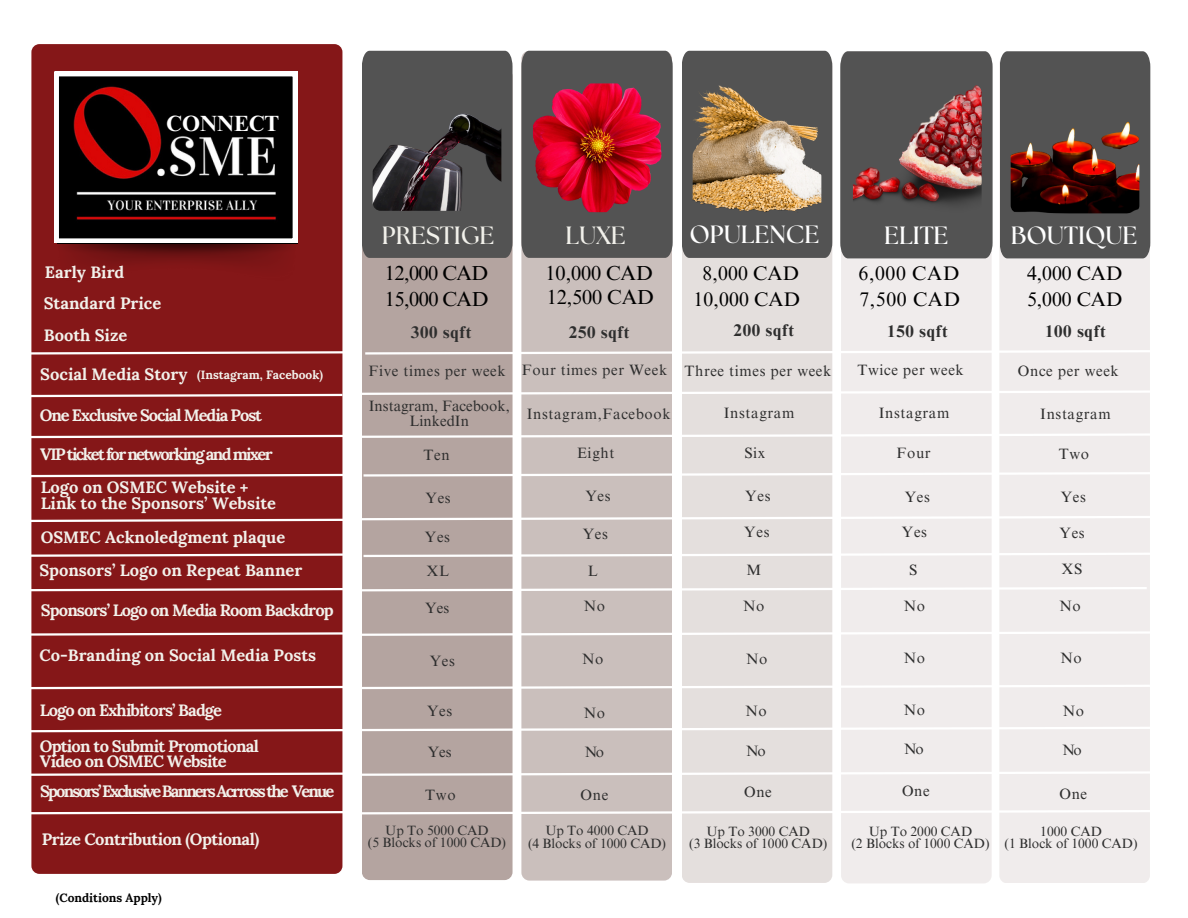
<style>
.page{position:relative;width:1188px;height:918px;background:#fff}
.page>*{position:absolute;margin:0;border:0;box-sizing:border-box;transform-origin:0 0}
.t1{font:700 24.9px "The Seasons";color:#fff}
.t2{font:700 24.9px "The Seasons";color:#f2f1eb}
.t3{font:700 22.05px "Times NRMT Pro";color:#fff}
.t4{font:20.25px "Times NRMT Pro";letter-spacing:-.015em;color:#000}
.t5{font:19.65px "Times NRMT Pro";letter-spacing:.01em;color:#000}
.t6{font:700 16.8px "Times NRMT Pro";letter-spacing:.04em;color:#2e2e2e}
.t7{font:700 16.5px/15.8px "Lora";color:#f2f1eb}
.t8{font:700 16.5px/15.8px "Lora";letter-spacing:-.03em;color:#f2f1eb}
.t9{font:700 16.5px "Lora";letter-spacing:-.055em;color:#f2f1eb}
.t10{font:700 16.5px "Lora";letter-spacing:-.115em;color:#f2f1eb}
.t11{font:700 16.5px "Lora";letter-spacing:-.095em;color:#f2f1eb}
.t12{font:700 16.5px "Lora";letter-spacing:-.065em;color:#f2f1eb}
.t13{font:15px "Times NRMT Pro";letter-spacing:.04em;color:#2e2e2e}
.t14{font:15px/14.7px "Times NRMT Pro";color:#2e2e2e;text-align:center}
.t15{font:13.5px/12.3px "Times NRMT Pro";color:#2e2e2e;text-align:center}
.t16{font:700 12px "Lora";color:#f2f1eb}
.t17{font:700 12px "Lora";color:#000}
</style>
<div class="page">
<div style="left:31px;top:44px;width:311px;height:830px;background:#851718;border-radius:8px"></div>
<svg style="left:54px;top:72px;width:243px;height:171px;background:#362626"></svg>
<div style="left:682px;top:55px;width:150px;height:828px;background:#e4dfdd;border-radius:8px"></div>
<div style="left:682px;top:51px;width:150px;height:207px;background:#535353"></div>
<img style="left:693px;top:84px;width:128px;height:129px;border-radius:8px">
<div style="left:841px;top:51px;width:151px;height:832px;background:#f0ecec;border-radius:8px"></div>
<div style="left:840px;top:51px;width:153px;height:207px;background:#535353"></div>
<img style="left:853px;top:85px;width:129px;height:128px;border-radius:8px">
<div style="left:999px;top:55px;width:151px;height:828px;background:#f0ecec;border-radius:8px"></div>
<div style="left:1000px;top:51px;width:150px;height:207px;background:#535353"></div>
<img style="left:1011px;top:85px;width:128px;height:128px;border-radius:8px">
<svg style="left:31px;top:552px;width:312px;height:7px"></svg>
<svg style="left:31px;top:434px;width:312px;height:7px"></svg>
<svg style="left:31px;top:393px;width:312px;height:7px"></svg>
<div style="left:362px;top:68px;width:151px;height:812px;background:#b4a4a0;border-radius:8px"></div>
<div style="left:362px;top:51px;width:151px;height:207px;background:#535353"></div>
<img style="left:373px;top:82px;width:128px;height:129px;border-radius:8px">
<div style="left:521px;top:51px;width:151px;height:829px;background:#cabfbc;border-radius:8px"></div>
<div style="left:521px;top:51px;width:152px;height:207px;background:#535353"></div>
<img style="left:533px;top:83px;width:129px;height:129px;border-radius:8px">
<svg style="left:362px;top:389px;width:788px;height:7px"></svg>
<svg style="left:362px;top:432px;width:788px;height:7px"></svg>
<svg style="left:31px;top:684px;width:1119px;height:8px"></svg>
<svg style="left:31px;top:630px;width:1119px;height:8px"></svg>
<svg style="left:31px;top:770px;width:1119px;height:8px"></svg>
<svg style="left:31px;top:726px;width:1119px;height:9px"></svg>
<svg style="left:31px;top:809px;width:1119px;height:8px"></svg>
<svg style="left:363px;top:551px;width:787px;height:7px"></svg>
<svg style="left:31px;top:515px;width:1119px;height:10px"></svg>
<svg style="left:31px;top:471px;width:1119px;height:9px"></svg>
<svg style="left:31px;top:349px;width:1119px;height:8px"></svg>
<svg style="left:31px;top:586px;width:1116px;height:8px"></svg>
<h2 class="t3" style="left:166px;top:115px;width:115px">CONNECT</h2>
<p class="t7" style="left:44px;top:256px;width:119px;line-height:31.7px">Early Bird<br>Standard Price</p>
<p class="t7" style="left:44px;top:327px;width:85px">Booth Size</p>
<p class="t7" style="left:40px;top:366px;width:149px">Social Media Story</p>
<p class="t16" style="left:197px;top:367px;width:127px">(Instagram, Facebook)</p>
<p class="t12" style="left:40px;top:404px;width:224px">One Exclusive Social Media Post</p>
<p class="t2" style="left:382px;top:224px;width:114px">PRESTIGE</p>
<p class="t4" style="left:385px;top:266px;width:105px">12,000 CAD</p>
<h1 class="t2" style="left:566px;top:224px;width:61px">LUXE</h1>
<h3 class="t4" style="left:546px;top:266px;width:109px">10,000 CAD</h3>
<h1 class="t1" style="left:689px;top:223px;width:131px">OPULENCE</h1>
<h3 class="t5" style="left:703px;top:266px;width:98px">8,000 CAD</h3>
<h1 class="t1" style="left:884px;top:224px;width:66px">ELITE</h1>
<h3 class="t5" style="left:859px;top:265px;width:102px">6,000 CAD</h3>
<h1 class="t1" style="left:1011px;top:224px;width:128px">BOUTIQUE</h1>
<h3 class="t5" style="left:1027px;top:265px;width:97px">4,000 CAD</h3>
<h3 class="t4" style="left:385px;top:291px;width:105px">15,000 CAD</h3>
<h3 class="t4" style="left:547px;top:289px;width:109px">12,500 CAD</h3>
<h3 class="t5" style="left:694px;top:292px;width:108px">10,000 CAD</h3>
<h3 class="t5" style="left:859px;top:292px;width:102px">7,500 CAD</h3>
<h3 class="t5" style="left:1027px;top:292px;width:97px">5,000 CAD</h3>
<p class="t6" style="left:411px;top:326px;width:62px">300 sqft</p>
<p class="t13" style="left:369px;top:365px;width:139px">Five times per week</p>
<p class="t14" style="left:369px;top:401px;width:143px">Instagram, Facebook,<br>LinkedIn</p>
<p class="t6" style="left:569px;top:326px;width:62px">250 sqft</p>
<p class="t13" style="left:522px;top:365px;width:147px">Four times per Week</p>
<p class="t13" style="left:527px;top:408px;width:145px">Instagram,Facebook</p>
<p class="t6" style="left:734px;top:324px;width:62px">200 sqft</p>
<p class="t13" style="left:685px;top:365px;width:148px">Three times per week</p>
<p class="t13" style="left:724px;top:407px;width:72px">Instagram</p>
<p class="t6" style="left:887px;top:325px;width:62px">150 sqft</p>
<p class="t13" style="left:857px;top:364px;width:108px">Twice per week</p>
<p class="t13" style="left:879px;top:407px;width:72px">Instagram</p>
<p class="t6" style="left:1045px;top:325px;width:62px">100 sqft</p>
<p class="t13" style="left:1018px;top:365px;width:102px">Once per week</p>
<p class="t13" style="left:1040px;top:408px;width:72px">Instagram</p>
<p class="t11" style="left:40px;top:444px;width:234px">VIP ticket for networking and mixer</p>
<p class="t13" style="left:424px;top:449px;width:28px">Ten</p>
<p class="t13" style="left:577px;top:447px;width:39px">Eight</p>
<p class="t13" style="left:744px;top:447px;width:23px">Six</p>
<p class="t13" style="left:897px;top:447px;width:36px">Four</p>
<p class="t13" style="left:1059px;top:448px;width:32px">Two</p>
<p class="t7" style="left:41px;top:479px;width:237px">Logo on OSMEC Website +<br>Link to the Sponsors’ Website</p>
<p class="t7" style="left:39px;top:521px;width:264px;line-height:32.5px">OSMEC Acknoledgment plaque<br>Sponsors’ Logo on Repeat Banner</p>
<p class="t13" style="left:426px;top:492px;width:27px">Yes</p>
<p class="t13" style="left:425px;top:532px;width:27px">Yes</p>
<p class="t13" style="left:427px;top:565px;width:24px">XL</p>
<p class="t13" style="left:585px;top:491px;width:27px">Yes</p>
<p class="t13" style="left:583px;top:528px;width:27px">Yes</p>
<p class="t13" style="left:588px;top:565px;width:12px">L</p>
<p class="t13" style="left:745px;top:491px;width:27px">Yes</p>
<p class="t13" style="left:744px;top:526px;width:27px">Yes</p>
<p class="t13" style="left:747px;top:564px;width:16px">M</p>
<p class="t13" style="left:905px;top:491px;width:27px">Yes</p>
<p class="t13" style="left:902px;top:526px;width:27px">Yes</p>
<p class="t13" style="left:909px;top:564px;width:10px">S</p>
<p class="t13" style="left:1061px;top:491px;width:27px">Yes</p>
<p class="t13" style="left:1060px;top:527px;width:27px">Yes</p>
<p class="t13" style="left:1062px;top:563px;width:22px">XS</p>
<p class="t9" style="left:41px;top:599px;width:294px">Sponsors’ Logo on Media Room Backdrop</p>
<p class="t13" style="left:425px;top:603px;width:25px">Yes</p>
<p class="t13" style="left:584px;top:601px;width:23px">No</p>
<p class="t13" style="left:743px;top:601px;width:23px">No</p>
<p class="t13" style="left:904px;top:601px;width:23px">No</p>
<p class="t13" style="left:1060px;top:601px;width:23px">No</p>
<p class="t7" style="left:39px;top:647px;width:278px">Co-Branding on Social Media Posts</p>
<p class="t13" style="left:430px;top:655px;width:27px">Yes</p>
<p class="t13" style="left:582px;top:654px;width:23px">No</p>
<p class="t13" style="left:746px;top:654px;width:23px">No</p>
<p class="t13" style="left:904px;top:652px;width:23px">No</p>
<p class="t13" style="left:1060px;top:652px;width:23px">No</p>
<p class="t9" style="left:40px;top:699px;width:184px">Logo on Exhibitors’ Badge</p>
<p class="t13" style="left:427px;top:706px;width:27px">Yes</p>
<p class="t13" style="left:584px;top:708px;width:23px">No</p>
<p class="t13" style="left:746px;top:706px;width:23px">No</p>
<p class="t13" style="left:904px;top:704px;width:23px">No</p>
<p class="t13" style="left:1063px;top:705px;width:23px">No</p>
<p class="t8" style="left:40px;top:738px;width:221px">Option to Submit Promotional<br>Video on OSMEC Website</p>
<p class="t10" style="left:40px;top:780px;width:296px">Sponsors’ExclusiveBannersAcrrossthe Venue</p>
<p class="t8" style="left:42px;top:831px;width:219px">Prize Contribution (Optional)</p>
<p class="t17" style="left:56px;top:890px;width:107px">(Conditions Apply)</p>
<p class="t13" style="left:428px;top:746px;width:25px">Yes</p>
<p class="t13" style="left:425px;top:789px;width:32px">Two</p>
<p class="t13" style="left:585px;top:746px;width:21px">No</p>
<p class="t13" style="left:581px;top:789px;width:29px">One</p>
<p class="t13" style="left:746px;top:745px;width:21px">No</p>
<p class="t13" style="left:904px;top:744px;width:21px">No</p>
<p class="t13" style="left:1063px;top:744px;width:21px">No</p>
<h6 class="t13" style="left:744px;top:786px;width:29px">One</h6>
<h2 class="t13" style="left:902px;top:785px;width:29px">One</h2>
<p class="t13" style="left:1060px;top:788px;width:29px">One</p>
<p class="t15" style="left:368px;top:826px;width:140px">Up To 5000 CAD<br>(5 Blocks of 1000 CAD)</p>
<p class="t15" style="left:528px;top:826px;width:140px">Up To 4000 CAD<br>(4 Blocks of 1000 CAD)</p>
<p class="t15" style="left:689px;top:826px;width:140px">Up To 3000 CAD<br>(3 Blocks of 1000 CAD)</p>
<p class="t15" style="left:851px;top:826px;width:140px">Up To 2000 CAD<br>(2 Blocks of 1000 CAD)</p>
<p class="t15" style="left:1005px;top:826px;width:134px">1000 CAD<br>(1 Block of 1000 CAD)</p>
</div>
